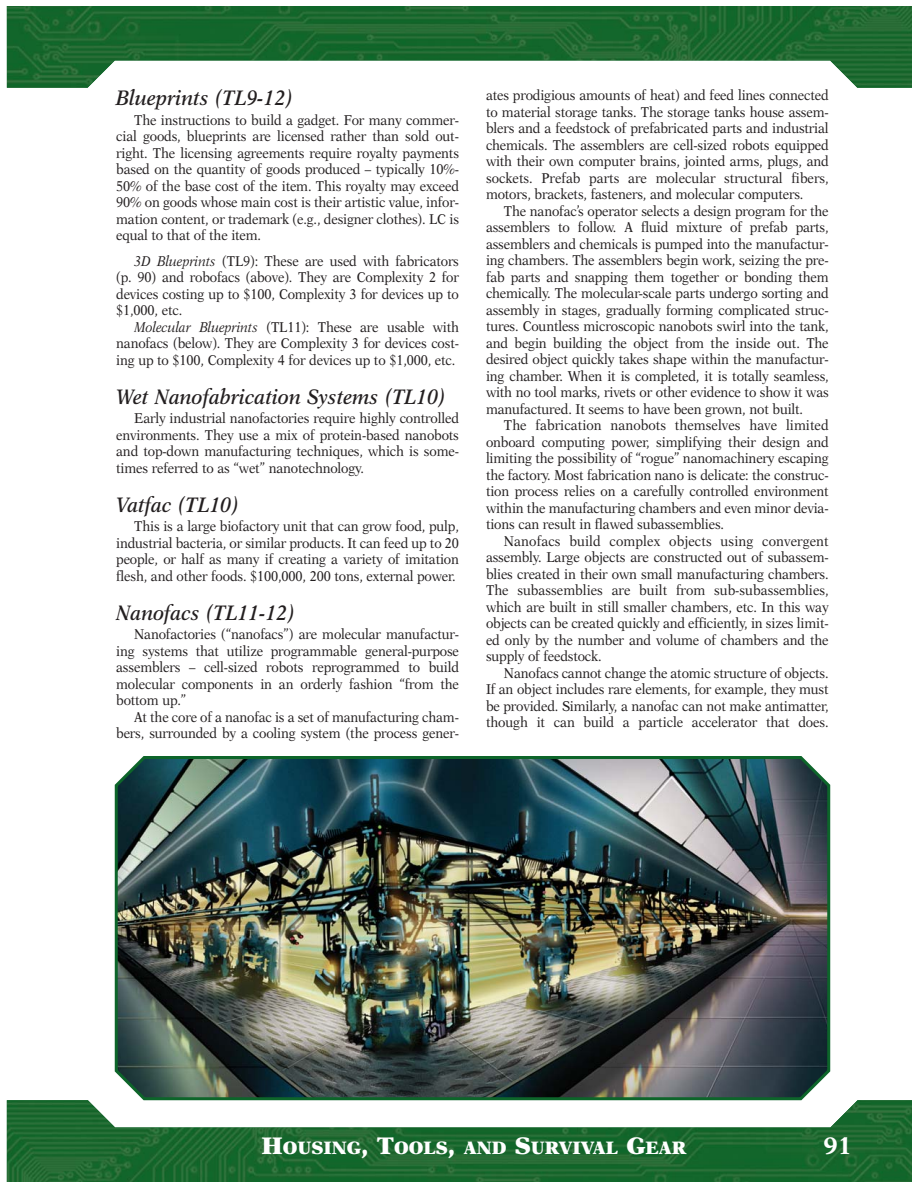
<style>
.page{position:relative;width:918px;height:1188px;background:#fff}
.page>*{position:absolute;margin:0;border:0;box-sizing:border-box;transform-origin:0 0}
.t1{font:700 24px "New Aster";color:#fff}
.t2{font:italic 600 21px "New Aster";color:#231f20;scale:.9 1}
.t3{font:900 18px "New Aster";color:#fff}
.t4{font:14.25px/16.5px "New Aster";letter-spacing:-.01em;color:#231f20;text-align:justify;scale:.9 1}
.s1{font-style:italic}
.s2{font-size:24px}
</style>
<div class="page">
<img style="left:7px;top:1100px;width:904px;height:81px">
<img style="left:7px;top:7px;width:904px;height:81px">
<img style="left:115px;top:756px;width:715px;height:344px">
<h2 class="t2" style="left:116px;top:89px;width:198px">Blueprints (TL9-12)</h2>
<p class="t4" style="left:116px;top:113px;width:382px;text-indent:18px">The instructions to build a gadget. For many commer&shy;cial goods, blueprints are licensed rather than sold out&shy;right. The licensing agreements require royalty payments based on the quantity of goods produced – typically 10%- 50% of the base cost of the item. This royalty may exceed 90% on goods whose main cost is their artistic value, infor&shy;mation content, or trademark (e.g., designer clothes). LC is equal to that of the item.</p>
<p class="t4" style="left:116px;top:254px;width:382px;text-indent:18px"><span class="s1">3D Blueprints</span> (TL9): These are used with fabricators (p. 90) and robofacs (above). They are Complexity 2 for devices costing up to $100, Complexity 3 for devices up to $1,000, etc.</p>
<p class="t4" style="left:116px;top:320px;width:382px;text-indent:18px"><span class="s1">Molecular Blueprints</span> (TL11): These are usable with nanofacs (below). They are Complexity 3 for devices cost&shy;ing up to $100, Complexity 4 for devices up to $1,000, etc.</p>
<h2 class="t2" style="left:116px;top:388px;width:368px">Wet Nanofabrication Systems (TL10)</h2>
<p class="t4" style="left:116px;top:411px;width:382px;text-indent:18px">Early industrial nanofactories require highly controlled environments. They use a mix of protein-based nanobots and top-down manufacturing techniques, which is some&shy;times referred to as “wet” nanotechnology.</p>
<h2 class="t2" style="left:116px;top:496px;width:138px">Vatfac (TL10)</h2>
<p class="t4" style="left:116px;top:519px;width:382px;text-indent:18px">This is a large biofactory unit that can grow food, pulp, industrial bacteria, or similar products. It can feed up to 20 people, or half as many if creating a variety of imitation flesh, and other foods. $100,000, 200 tons, external power.</p>
<h2 class="t2" style="left:116px;top:604px;width:200px">Nanofacs (TL11-12)</h2>
<p class="t4" style="left:116px;top:627px;width:382px;text-indent:18px">Nanofactories (“nanofacs”) are molecular manufactur&shy;ing systems that utilize programmable general-purpose assemblers – cell-sized robots reprogrammed to build molecular components in an orderly fashion “from the bottom up.”</p>
<p class="t4" style="left:116px;top:710px;width:382px;text-align:right">At the core of a nanofac is a set of manufacturing cham&shy;bers, surrounded by a cooling system (the process gener-</p>
<p class="t4" style="left:486px;top:88px;width:382px">ates prodigious amounts of heat) and feed lines connected to material storage tanks. The storage tanks house assem&shy;blers and a feedstock of prefabricated parts and industrial chemicals. The assemblers are cell-sized robots equipped with their own computer brains, jointed arms, plugs, and sockets. Prefab parts are molecular structural fibers, motors, brackets, fasteners, and molecular computers.</p>
<p class="t4" style="left:486px;top:204px;width:382px;text-indent:18px">The nanofac’s operator selects a design program for the assemblers to follow. A fluid mixture of prefab parts, assemblers and chemicals is pumped into the manufactur&shy;ing chambers. The assemblers begin work, seizing the pre&shy;fab parts and snapping them together or bonding them chemically. The molecular-scale parts undergo sorting and assembly in stages, gradually forming complicated struc&shy;tures. Countless microscopic nanobots swirl into the tank, and begin building the object from the inside out. The desired object quickly takes shape within the manufactur&shy;ing chamber. When it is completed, it is totally seamless, with no tool marks, rivets or other evidence to show it was manufactured. It seems to have been grown, not built.</p>
<p class="t4" style="left:486px;top:418px;width:382px;text-indent:18px">The fabrication nanobots themselves have limited onboard computing power, simplifying their design and limiting the possibility of “rogue” nanomachinery escaping the factory. Most fabrication nano is delicate: the construc&shy;tion process relies on a carefully controlled environment within the manufacturing chambers and even minor devia&shy;tions can result in flawed subassemblies.</p>
<p class="t4" style="left:486px;top:534px;width:382px;text-indent:18px">Nanofacs build complex objects using convergent assembly. Large objects are constructed out of subassem&shy;blies created in their own small manufacturing chambers.<br>The subassemblies are built from sub-subassemblies, which are built in still smaller chambers, etc. In this way objects can be created quickly and efficiently, in sizes limit&shy;ed only by the number and volume of chambers and the supply of feedstock.</p>
<p class="t4" style="left:486px;top:666px;width:382px;text-indent:18px">Nanofacs cannot change the atomic structure of objects.<br>If an object includes rare elements, for example, they must be provided. Similarly, a nanofac can not make antimatter, though it can build a particle accelerator that does.</p>
<p class="t3" style="left:261px;top:1140px;width:427px"><span class="s2">H</span>OUSING<span class="s2">, T</span>OOLS<span class="s2">,</span> AND <span class="s2">S</span>URVIVAL <span class="s2">G</span>EAR</p>
<h1 class="t1" style="left:824px;top:1136px;width:30px">91</h1>
</div>
